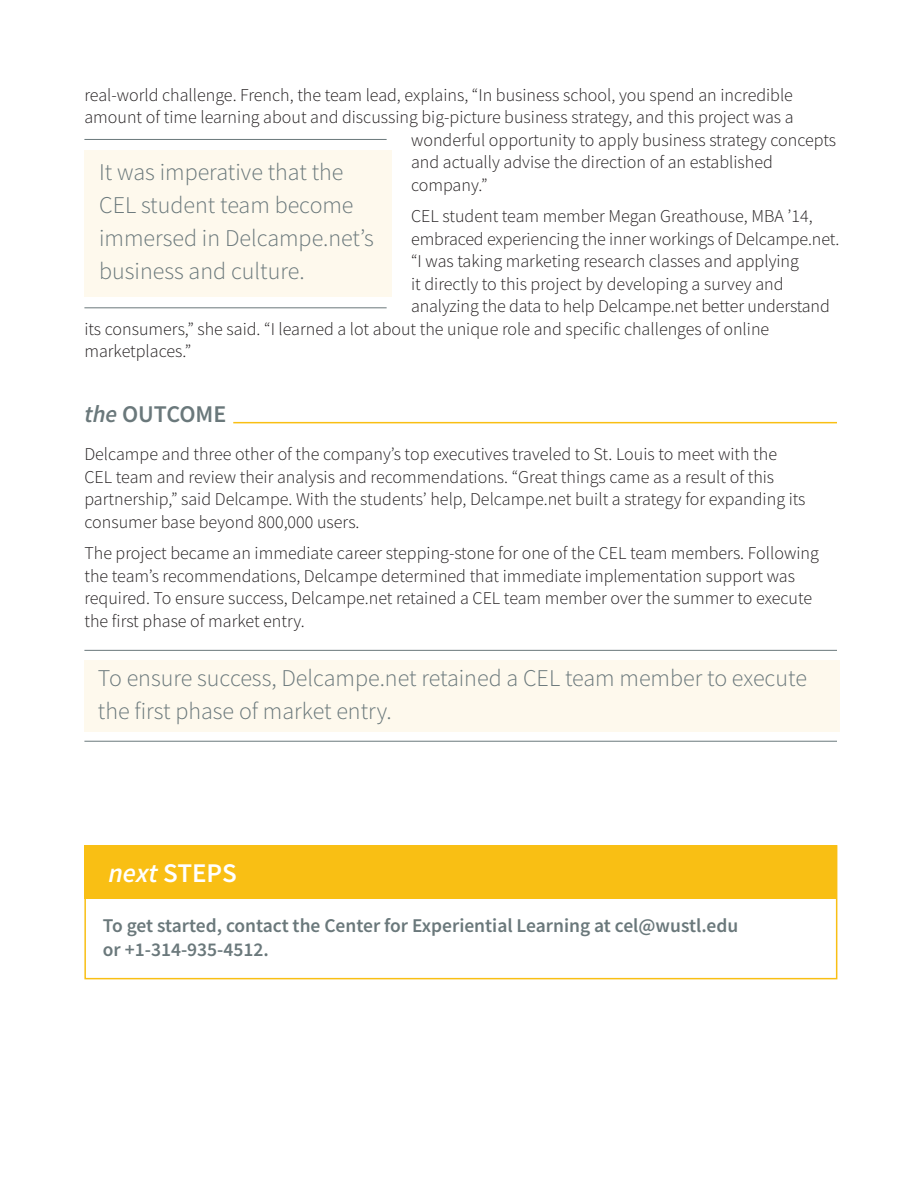
<style>
.page{position:relative;width:918px;height:1188px;background:#fff}
.page>*{position:absolute;margin:0;border:0;box-sizing:border-box;transform-origin:0 0}
.t1{font:600 27px "Source Sans Pro";letter-spacing:-.005em;color:#fff}
.t2{font:300 24px/33px "Source Sans Pro";color:#6a787b}
.t3{font:600 24px "Source Sans Pro";color:#6a787b}
.t4{font:600 19.5px/23.4px "Source Sans Pro";color:#6a787b}
.t5{font:300 18px/22.5px "Source Sans Pro";color:#231f20}
.s1{font-style:italic}
</style>
<div class="page">
<div style="left:84px;top:845px;width:753px;height:53px;background:#f9bf14"></div>
<div style="left:84px;top:845px;width:753px;height:134px;border:2px solid #f9bf14"></div>
<hr style="left:233px;top:422px;width:604px;height:1px;background:#f9bf14">
<div style="left:84px;top:150px;width:308px;height:146px;background:#fef9ed"></div>
<hr style="left:84px;top:139px;width:303px;height:1px;background:#6a787b">
<hr style="left:84px;top:307px;width:303px;height:1px;background:#6a787b">
<div style="left:84px;top:660px;width:756px;height:72px;background:#fef9ed"></div>
<hr style="left:84px;top:650px;width:753px;height:1px;background:#6a787b">
<hr style="left:84px;top:741px;width:753px;height:1px;background:#6a787b">
<p class="t5" style="left:84px;top:84px;width:710px">real-world challenge. French, the team lead, explains, “In business school, you spend an incredible</p>
<p class="t5" style="left:84px;top:106px;width:711px">amount of time learning about and discussing big-picture business strategy, and this project was a</p>
<p class="t5" style="left:411px;top:129px;width:427px">wonderful opportunity to apply business strategy concepts</p>
<p class="t5" style="left:411px;top:151px;width:363px">and actually advise the direction of an established</p>
<p class="t5" style="left:411px;top:174px;width:78px">company.”</p>
<p class="t5" style="left:411px;top:205px;width:403px">CEL student team member Megan Greathouse, MBA ’14,</p>
<p class="t5" style="left:411px;top:228px;width:430px">embraced experiencing the inner workings of Delcampe.net.</p>
<p class="t5" style="left:411px;top:250px;width:389px">“I was taking marketing research classes and applying</p>
<p class="t5" style="left:411px;top:273px;width:374px">it directly to this project by developing a survey and</p>
<p class="t5" style="left:411px;top:295px;width:420px">analyzing the data to help Delcampe.net better understand</p>
<p class="t5" style="left:84px;top:318px;width:686px">its consumers,” she said. “I learned a lot about the unique role and specific challenges of online</p>
<p class="t5" style="left:84px;top:340px;width:109px">marketplaces.”</p>
<p class="t2" style="left:99px;top:155px;width:276px">It was imperative that the<br>CEL student team become immersed in Delcampe.net’s business and culture.</p>
<p class="t3" style="left:84px;top:398px;width:143px"><span class="s1">the</span> OUTCOME</p>
<p class="t5" style="left:84px;top:443px;width:723px">Delcampe and three other of the company’s top executives traveled to St. Louis to meet with the CEL team and review their analysis and recommendations. “Great things came as a result of this partnership,” said Delcampe. With the students’ help, Delcampe.net built a strategy for expanding its consumer base beyond 800,000 users.</p>
<p class="t5" style="left:84px;top:542px;width:736px">The project became an immediate career stepping-stone for one of the CEL team members. Following the team’s recommendations, Delcampe determined that immediate implementation support was required. To ensure success, Delcampe.net retained a CEL team member over the summer to execute the first phase of market entry.</p>
<p class="t2" style="left:98px;top:661px;width:711px">To ensure success, Delcampe.net retained a CEL team member to execute the first phase of market entry.</p>
<p class="t1" style="left:108px;top:855px;width:130px"><span class="s1">next</span> STEPS</p>
<p class="t4" style="left:103px;top:914px;width:637px">To get started, contact the Center for Experiential Learning at cel@wustl.edu or +1-314-935-4512.</p>
</div>
